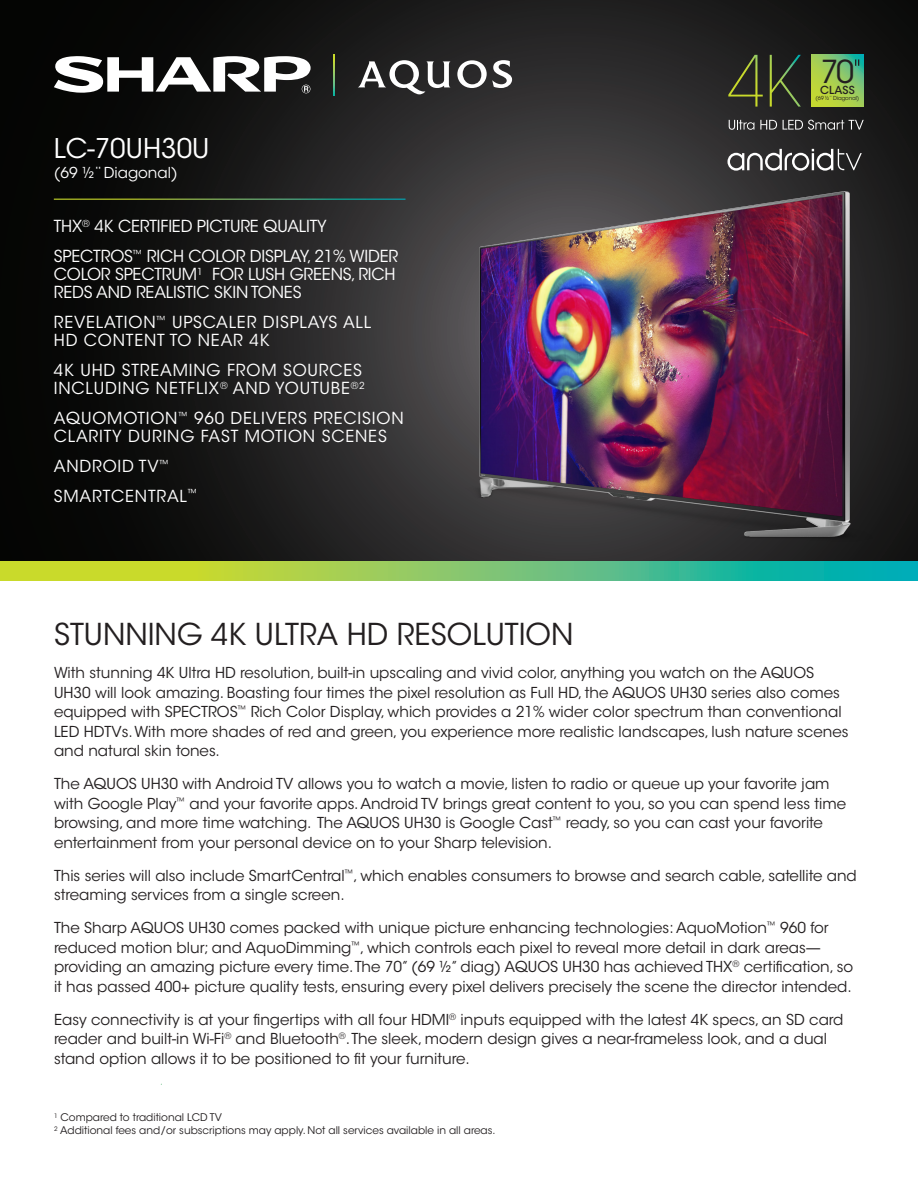
<style>
.page{position:relative;width:918px;height:1188px;background:#fff}
.page>*{position:absolute;margin:0;border:0;box-sizing:border-box;transform-origin:0 0}
.t1{font:31.5px "ITC Avant Garde Std";color:#231f20}
.t2{font:30px "ITC Avant Garde Std";color:#231f20}
.t3{font:27px "ITC Avant Garde Std";color:#fff}
.t4{font:16.5px/18px "ITC Avant Garde Std";letter-spacing:.05em;color:#fff}
.t5{font:16.5px/18px "ITC Avant Garde Std";letter-spacing:-.01em;color:#fff}
.t6{font:15px/19.5px "ITC Avant Garde Std";color:#231f20}
.t7{font:15px "ITC Avant Garde Std";color:#fff}
.t8{font:500 10.95px "ITC Avant Garde Std";letter-spacing:.015em;color:#231f20}
.t9{font:10.5px "ITC Avant Garde Std";color:#231f20}
.t10{font:5.55px "ITC Avant Garde Std";letter-spacing:-.03em;color:#231f20}
</style>
<div class="page">
<svg style="left:0;top:0;width:918px;height:562px;background:#1b1b1b"></svg>
<svg style="left:0;top:562px;width:918px;height:18px;background:#8ccb5c"></svg>
<svg style="left:54px;top:56px;width:257px;height:37px"></svg>
<svg style="left:333px;top:54px;width:2px;height:41px"></svg>
<svg style="left:457px;top:60px;width:55px;height:28px"></svg>
<svg style="left:358px;top:60px;width:93px;height:34px"></svg>
<hr style="left:54px;top:199px;width:352px;height:1px;background:#fff">
<svg style="left:729px;top:120px;width:25px;height:10px"></svg>
<svg style="left:760px;top:120px;width:17px;height:10px"></svg>
<svg style="left:783px;top:120px;width:81px;height:10px"></svg>
<svg style="left:728px;top:55px;width:35px;height:52px;background:#3a3d26"></svg>
<svg style="left:770px;top:55px;width:31px;height:52px;background:#313927"></svg>
<svg style="left:811px;top:54px;width:53px;height:53px;background:#96cb5c"></svg>
<svg style="left:855px;top:59px;width:4px;height:7px"></svg>
<svg style="left:727px;top:149px;width:135px;height:22px"></svg>
<img style="left:419px;top:175px;width:495px;height:396px">
<p class="t3" style="left:54px;top:132px;width:157px">LC-70UH30U</p>
<p class="t7" style="left:54px;top:163px;width:125px">(69 ½¨ Diagonal)</p>
<p class="t5" style="left:54px;top:218px;width:275px">THX<sup>®</sup> 4K CERTIFIED PICTURE QUALITY</p>
<p class="t5" style="left:54px;top:247px;width:346px">SPECTROS<sup>™</sup> RICH COLOR DISPLAY, 21% WIDER<br>COLOR SPECTRUM<sup>1</sup> FOR LUSH GREENS, RICH<br>REDS AND REALISTIC SKIN TONES</p>
<p class="t4" style="left:54px;top:313px;width:319px">REVELATION<sup>™</sup> UPSCALER DISPLAYS ALL<br>HD CONTENT TO NEAR 4K</p>
<p class="t4" style="left:54px;top:361px;width:312px">4K UHD STREAMING FROM SOURCES<br>INCLUDING NETFLIX<sup>®</sup> AND YOUTUBE<sup>®2</sup></p>
<p class="t4" style="left:54px;top:409px;width:351px">AQUOMOTION<sup>™</sup> 960 DELIVERS PRECISION<br>CLARITY DURING FAST MOTION SCENES</p>
<p class="t4" style="left:54px;top:457px;width:117px">ANDROID TV<sup>™</sup></p>
<p class="t4" style="left:54px;top:487px;width:145px">SMARTCENTRAL<sup>™</sup></p>
<p class="t1" style="left:820px;top:52px;width:35px">70</p>
<p class="t8" style="left:820px;top:83px;width:36px">CLASS</p>
<p class="t10" style="left:816px;top:95px;width:45px">(69 ½¨ Diagonal)</p>
<p class="t2" style="left:54px;top:616px;width:521px">STUNNING 4K ULTRA HD RESOLUTION</p>
<p class="t6" style="left:54px;top:663px;width:796px">With stunning 4K Ultra HD resolution, built-in upscaling and vivid color, anything you watch on the AQUOS UH30 will look amazing. Boasting four times the pixel resolution as Full HD, the AQUOS UH30 series also comes equipped with SPECTROS<sup>™</sup> Rich Color Display, which provides a 21% wider color spectrum than conventional LED HDTVs. With more shades of red and green, you experience more realistic landscapes, lush nature scenes and natural skin tones.</p>
<p class="t6" style="left:54px;top:774px;width:794px">The AQUOS UH30 with Android TV allows you to watch a movie, listen to radio or queue up your favorite jam with Google Play<sup>™</sup> and your favorite apps. Android TV brings great content to you, so you can spend less time browsing, and more time watching. The AQUOS UH30 is Google Cast<sup>™</sup> ready, so you can cast your favorite entertainment from your personal device on to your Sharp television.</p>
<p class="t6" style="left:54px;top:866px;width:804px">This series will also include SmartCentral<sup>™</sup>, which enables consumers to browse and search cable, satellite and streaming services from a single screen.</p>
<p class="t6" style="left:54px;top:918px;width:801px">The Sharp AQUOS UH30 comes packed with unique picture enhancing technologies: AquoMotion<sup>™</sup> 960 for reduced motion blur; and AquoDimming<sup>™</sup>, which controls each pixel to reveal more detail in dark areas— providing an amazing picture every time. The 70” (69 ½” diag) AQUOS UH30 has achieved THX<sup>®</sup> certification, so it has passed 400+ picture quality tests, ensuring every pixel delivers precisely the scene the director intended.</p>
<p class="t6" style="left:54px;top:1010px;width:791px">Easy connectivity is at your fingertips with all four HDMI<sup>®</sup> inputs equipped with the latest 4K specs, an SD card reader and built-in Wi-Fi<sup>®</sup> and Bluetooth<sup>®</sup>. The sleek, modern design gives a near-frameless look, and a dual stand option allows it to be positioned to fit your furniture.</p>
<p class="t9" style="left:54px;top:1111px;width:169px"><sup>1</sup> Compared to traditional LCD TV</p>
<p class="t9" style="left:54px;top:1124px;width:443px"><sup>2</sup> Additional fees and/or subscriptions may apply. Not all services available in all areas.</p>
</div>
